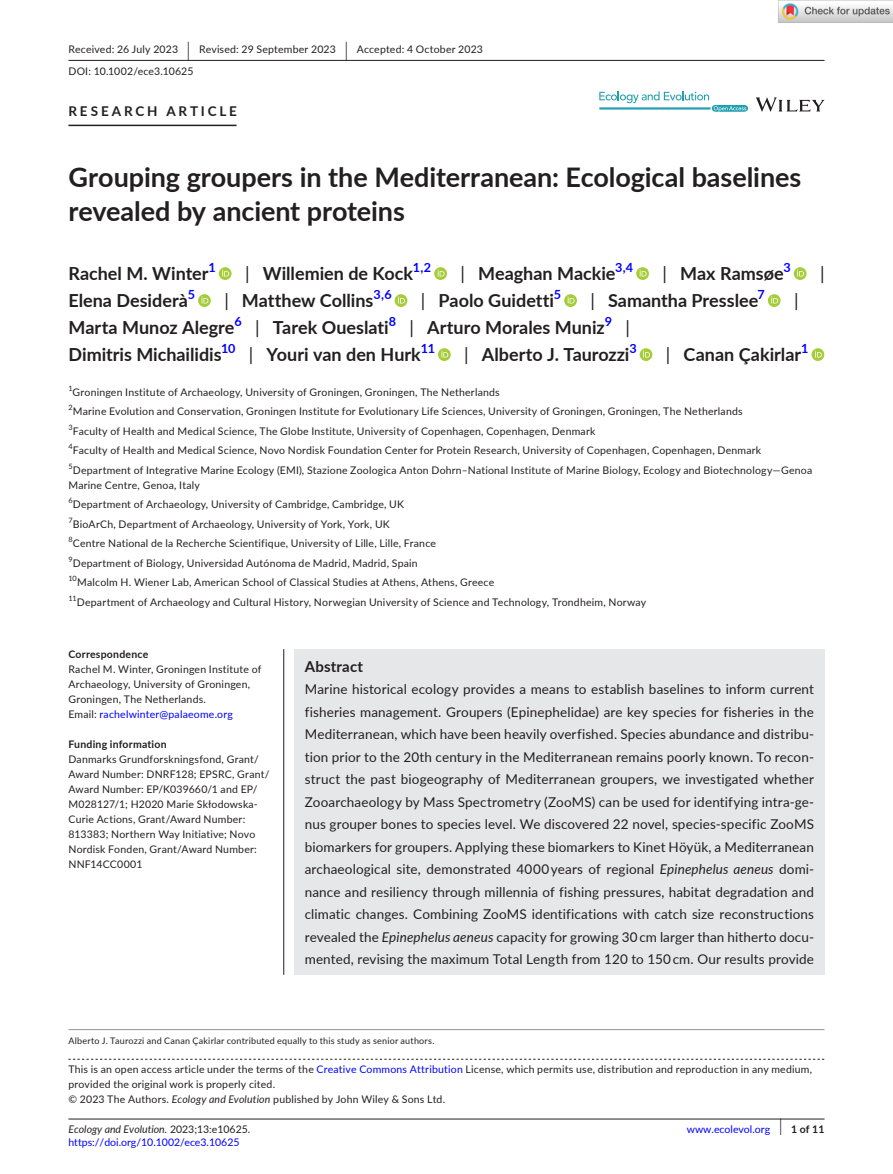
<style>
.page{position:relative;width:893px;height:1174px;background:#fff}
.page>*{position:absolute;margin:0;border:0;box-sizing:border-box;transform-origin:0 0}
.t1{font:700 27px/34.5px "Lato";letter-spacing:-.005em;color:#231f20}
.t2{font:700 18px "Lato";color:#231f20}
.t3{font:18px "Lato";color:#231f20}
.t4{font:700 15px "Lato";letter-spacing:.015em;color:#231f20}
.t5{font:13.5px/22.5px "Lato";letter-spacing:.01em;color:#231f20;text-align:justify}
.t6{font:700 13.5px "Lato";letter-spacing:.21em;color:#231f20}
.t7{font:700 12.6px "Lato";color:#00f}
.t8{font:10.5px/15px "Lato";letter-spacing:.02em;color:#231f20}
.t9{font:10.5px "Lato";color:#00f}
.t10{font:700 10.5px "Lato";letter-spacing:.02em;color:#231f20}
.t11{font:italic 10.5px "Lato";color:#231f20}
.t12{font:9px "Lato";letter-spacing:.025em;color:#231f20}
.t13{font:7.35px "Lato";color:#231f20}
.s1{font-size:19.65px}
.s2{font-weight:400}
.s3{color:#00f}
.s4{font-style:italic}
.s5{font-style:normal}
.s6{font-weight:400;font-size:17.4px}
</style>
<div class="page">
<hr style="left:68px;top:1118px;width:756px;height:1px;background:#231f20">
<svg style="left:756px;top:97px;width:68px;height:15px"></svg>
<svg style="left:599px;top:91px;width:149px;height:21px"></svg>
<hr style="left:68px;top:60px;width:756px;height:1px;background:#231f20">
<hr style="left:68px;top:125px;width:169px;height:1px;background:#231f20">
<svg style="left:219px;top:267px;width:13px;height:13px"></svg>
<svg style="left:222px;top:269px;width:7px;height:7px"></svg>
<svg style="left:434px;top:267px;width:13px;height:13px"></svg>
<svg style="left:438px;top:269px;width:7px;height:7px"></svg>
<svg style="left:636px;top:267px;width:13px;height:13px"></svg>
<svg style="left:640px;top:269px;width:6px;height:7px"></svg>
<svg style="left:794px;top:267px;width:12px;height:13px"></svg>
<svg style="left:797px;top:269px;width:7px;height:7px"></svg>
<svg style="left:198px;top:294px;width:13px;height:13px"></svg>
<svg style="left:201px;top:296px;width:7px;height:7px"></svg>
<svg style="left:395px;top:294px;width:12px;height:13px"></svg>
<svg style="left:398px;top:296px;width:7px;height:7px"></svg>
<svg style="left:564px;top:294px;width:13px;height:13px"></svg>
<svg style="left:568px;top:296px;width:6px;height:7px"></svg>
<svg style="left:768px;top:294px;width:13px;height:13px"></svg>
<svg style="left:771px;top:296px;width:7px;height:7px"></svg>
<svg style="left:438px;top:348px;width:13px;height:13px"></svg>
<svg style="left:441px;top:350px;width:7px;height:7px"></svg>
<svg style="left:640px;top:348px;width:12px;height:13px"></svg>
<svg style="left:643px;top:350px;width:7px;height:7px"></svg>
<svg style="left:811px;top:348px;width:13px;height:13px"></svg>
<svg style="left:815px;top:350px;width:7px;height:7px"></svg>
<svg style="left:68px;top:1058px;width:756px;height:1px"></svg>
<hr style="left:68px;top:1029px;width:756px;height:1px;background:#939598">
<div style="left:294px;top:649px;width:530px;height:325px;background:#e6e7e9"></div>
<hr style="left:283px;top:649px;width:1px;height:325px;background:#231f20">
<img style="left:779px;top:0;width:114px;height:23px">
<p class="t8" style="left:68px;top:38px;width:416px;line-height:21.8px">Received: 26 July 2023 <span class="s1">|</span> Revised: 29 September 2023 <span class="s1">|</span> Accepted: 4 October 2023<br>DOI: 10.1002/ece3.10625</p>
<p class="t6" style="left:68px;top:101px;width:170px">RESEARCH ARTICLE</p>
<h1 class="t1" style="left:68px;top:159px;width:734px">Grouping groupers in the Mediterranean: Ecological baselines revealed by ancient proteins</h1>
<h2 class="t2" style="left:68px;top:260px;width:142px">Rachel M. Winter</h2>
<p class="t7" style="left:208px;top:258px;width:9px">1</p>
<h2 class="t2" style="left:245px;top:260px;width:169px"><span class="s2">|</span> Willemien de Kock</h2>
<p class="t7" style="left:413px;top:258px;width:20px">1,2</p>
<h2 class="t2" style="left:460px;top:260px;width:157px"><span class="s2">|</span> Meaghan Mackie</h2>
<p class="t7" style="left:615px;top:258px;width:19px">3,4</p>
<h2 class="t2" style="left:662px;top:260px;width:123px"><span class="s2">|</span> Max Ramsøe</h2>
<p class="t7" style="left:783px;top:258px;width:9px">3</p>
<h2 class="t3" style="left:820px;top:260px;width:6px">|</h2>
<h2 class="t2" style="left:68px;top:287px;width:121px">Elena Desiderà</h2>
<p class="t7" style="left:188px;top:285px;width:9px">5</p>
<h2 class="t2" style="left:224px;top:287px;width:151px"><span class="s2">|</span> Matthew Collins</h2>
<p class="t7" style="left:374px;top:285px;width:20px">3,6</p>
<h2 class="t2" style="left:421px;top:287px;width:135px"><span class="s2">|</span> Paolo Guidetti</h2>
<p class="t7" style="left:554px;top:285px;width:9px">5</p>
<h2 class="t2" style="left:590px;top:287px;width:169px"><span class="s2">|</span> Samantha Presslee</h2>
<p class="t7" style="left:757px;top:285px;width:9px">7</p>
<h2 class="t3" style="left:794px;top:287px;width:6px">|</h2>
<h2 class="t2" style="left:68px;top:314px;width:167px">Marta Munoz Alegre</h2>
<p class="t7" style="left:234px;top:312px;width:9px">6</p>
<h2 class="t2" style="left:255px;top:314px;width:135px"><span class="s2">|</span> Tarek Oueslati</h2>
<p class="t7" style="left:389px;top:312px;width:9px">8</p>
<h2 class="t2" style="left:410px;top:314px;width:197px"><span class="s2">|</span> Arturo Morales Muniz</h2>
<p class="t7" style="left:605px;top:312px;width:9px">9</p>
<h2 class="t3" style="left:625px;top:314px;width:6px">|</h2>
<h2 class="t2" style="left:68px;top:341px;width:155px">Dimitris Michailidis</h2>
<p class="t7" style="left:221px;top:339px;width:16px">10</p>
<h2 class="t2" style="left:249px;top:341px;width:173px"><span class="s2">|</span> Youri van den Hurk</h2>
<p class="t7" style="left:421px;top:339px;width:16px">11</p>
<h2 class="t2" style="left:464px;top:341px;width:167px"><span class="s2">|</span> Alberto J. Taurozzi</h2>
<p class="t7" style="left:629px;top:339px;width:9px">3</p>
<h2 class="t2" style="left:666px;top:341px;width:137px"><span class="s2">|</span> Canan Çakirlar</h2>
<p class="t7" style="left:801px;top:339px;width:9px">1</p>
<p class="t13" style="left:68px;top:383px;width:6px">1</p>
<p class="t8" style="left:68px;top:381px;width:745px;line-height:19.5px;text-indent:4px">Groningen Institute of Archaeology, University of Groningen, Groningen, The Netherlands<br><sup>2</sup>Marine Evolution and Conservation, Groningen Institute for Evolutionary Life Sciences, University of Groningen, Groningen, The Netherlands<br><sup>3</sup>Faculty of Health and Medical Science, The Globe Institute, University of Copenhagen, Copenhagen, Denmark<br><sup>4</sup>Faculty of Health and Medical Science, Novo Nordisk Foundation Center for Protein Research, University of Copenhagen, Copenhagen, Denmark <sup>5</sup>Department of Integrative Marine Ecology (EMI), Stazione Zoologica Anton Dohrn–National Institute of Marine Biology, Ecology and Biotechnology—Genoa</p>
<p class="t8" style="left:68px;top:474px;width:579px;line-height:19.5px">Marine Centre, Genoa, Italy<br><sup>6</sup>Department of Archaeology, University of Cambridge, Cambridge, UK<br><sup>7</sup>BioArCh, Department of Archaeology, University of York, York, UK<br><sup>8</sup>Centre National de la Recherche Scientifique, University of Lille, Lille, France<br><sup>9</sup>Department of Biology, Universidad Autónoma de Madrid, Madrid, Spain<br><sup>10</sup>Malcolm H. Wiener Lab, American School of Classical Studies at Athens, Athens, Greece<br><sup>11</sup>Department of Archaeology and Cultural History, Norwegian University of Science and Technology, Trondheim, Norway</p>
<p class="t10" style="left:68px;top:646px;width:81px">Correspondence</p>
<p class="t8" style="left:68px;top:661px;width:194px">Rachel M. Winter, Groningen Institute of Archaeology, University of Groningen, Groningen, The Netherlands.<br>Email: <span class="s3">rachelwinter@palaeome.org</span></p>
<p class="t10" style="left:68px;top:736px;width:100px">Funding information</p>
<p class="t8" style="left:68px;top:751px;width:203px">Danmarks Grundforskningsfond, Grant/ Award Number: DNRF128; EPSRC, Grant/ Award Number: EP/K039660/1 and EP/ M028127/1; H2020 Marie Skłodowska-Curie Actions, Grant/Award Number:<br>813383; Northern Way Initiative; Novo Nordisk Fonden, Grant/Award Number:<br>NNF14CC0001</p>
<h3 class="t4" style="left:305px;top:655px;width:60px">Abstract</h3>
<p class="t5" style="left:305px;top:677px;width:511px">Marine historical ecology provides a means to establish baselines to inform current fisheries management. Groupers (Epinephelidae) are key species for fisheries in the Mediterranean, which have been heavily overfished. Species abundance and distribu&shy;tion prior to the 20th century in the Mediterranean remains poorly known. To recon&shy;struct the past biogeography of Mediterranean groupers, we investigated whether Zooarchaeology by Mass Spectrometry (ZooMS) can be used for identifying intra-ge&shy;nus grouper bones to species level. We discovered 22 novel, species-specific ZooMS biomarkers for groupers. Applying these biomarkers to Kinet Höyük, a Mediterranean archaeological site, demonstrated 4000 years of regional <span class="s4">Epinephelus aeneus</span> domi&shy;nance and resiliency through millennia of fishing pressures, habitat degradation and climatic changes. Combining ZooMS identifications with catch size reconstructions revealed the <span class="s4">Epinephelus aeneus</span> capacity for growing 30 cm larger than hitherto docu&shy;mented, revising the maximum Total Length from 120 to 150 cm. Our results provide</p>
<p class="t12" style="left:68px;top:1033px;width:367px">Alberto J. Taurozzi and Canan Çakirlar contributed equally to this study as senior authors.</p>
<p class="t8" style="left:68px;top:1061px;width:745px">This is an open access article under the terms of the <span class="s3">Creative Commons Attribution</span> License, which permits use, distribution and reproduction in any medium, provided the original work is properly cited.<br>© 2023 The Authors. <span class="s4">Ecology and Evolution</span> published by John Wiley &amp; Sons Ltd.</p>
<p class="t11" style="left:68px;top:1121px;width:183px">Ecology and Evolution. <span class="s5">2023;13:e10625.</span></p>
<p class="t10" style="left:779px;top:1121px;width:46px"><span class="s6">|</span> 1 of 11</p>
<p class="t9" style="left:68px;top:1135px;width:173px">https://doi.org/10.1002/ece3.10625</p>
<p class="t9" style="left:687px;top:1121px;width:85px">www.ecolevol.org</p>
</div>
